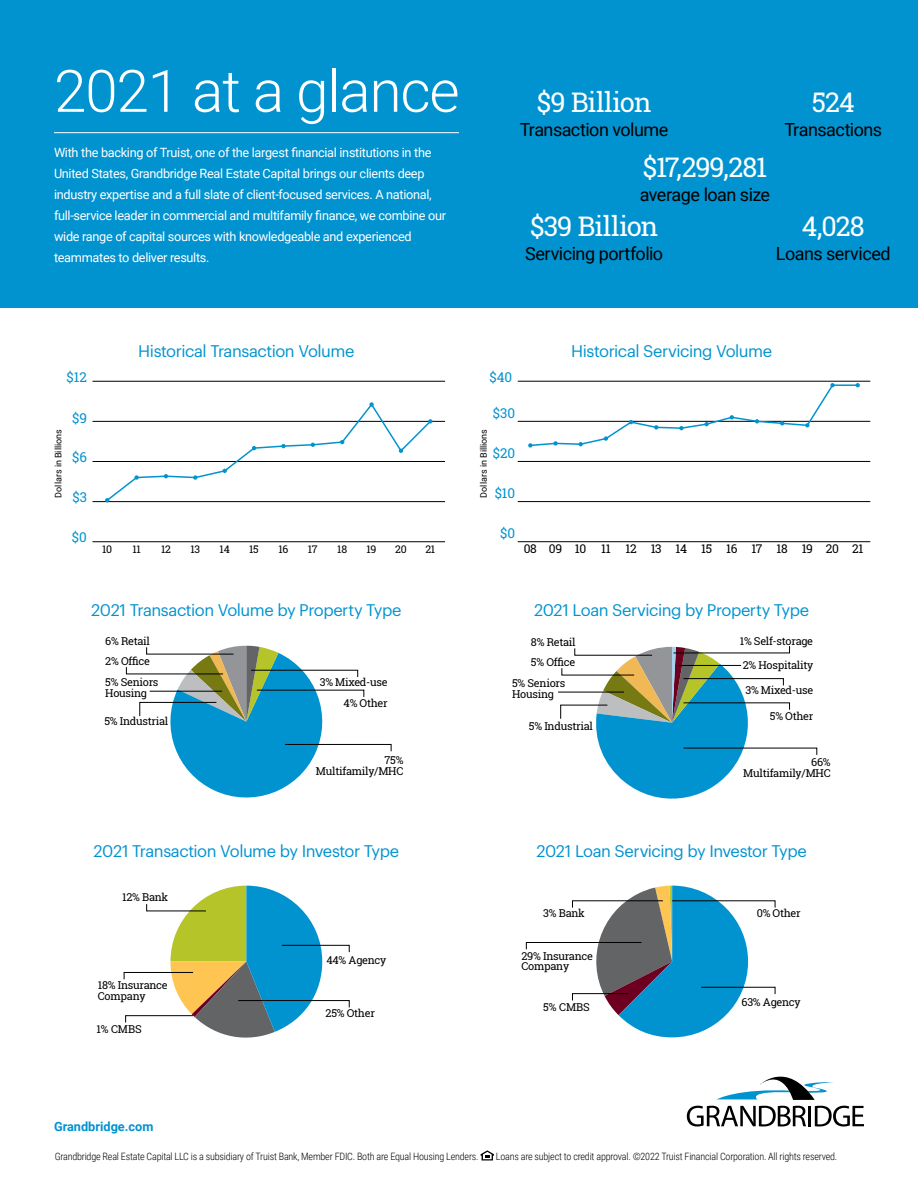
<style>
.page{position:relative;width:918px;height:1188px;background:#fff}
.page>*{position:absolute;margin:0;border:0;box-sizing:border-box;transform-origin:0 0}
.t1{font:300 58.5px "Roboto";letter-spacing:-.02em;color:#fff}
.t2{font:27px "Roboto Slab";letter-spacing:-.04em;color:#fff}
.t3{font:18px "Roboto";letter-spacing:-.03em;color:#000}
.t4{font:16.5px "Graphik";letter-spacing:-.03em;color:#0093d0}
.t5{font:13.5px "Roboto Slab";color:#0093d0}
.t6{font:12.75px/21px "Roboto";letter-spacing:-.025em;color:#fff}
.t7{font:700 12.75px "Roboto";color:#0093d0}
.t8{font:12px "Roboto Slab";letter-spacing:-.03em;color:#000}
.t9{font:10.95px/10.9px "Roboto Slab";letter-spacing:-.025em;color:#000}
.t10{font:10.5px "Roboto Slab";letter-spacing:-.03em;color:#000}
.t11{font:300 10.2px "Roboto Condensed";letter-spacing:-.02em;color:#000}
.t12{font:9px "Roboto";color:#000}
</style>
<div class="page">
<div style="left:0;top:0;width:918px;height:308px;background:#0093d0"></div>
<svg style="left:717px;top:1077px;width:117px;height:23px"></svg>
<svg style="left:687px;top:1106px;width:119px;height:21px"></svg>
<svg style="left:815px;top:1106px;width:49px;height:21px"></svg>
<hr style="left:808px;top:1106px;width:3px;height:20px;background:#000">
<hr style="left:54px;top:132px;width:405px;height:1px;background:#fff">
<svg style="left:558px;top:646px;width:259px;height:153px"></svg>
<svg style="left:126px;top:646px;width:265px;height:152px"></svg>
<svg style="left:526px;top:886px;width:249px;height:151px"></svg>
<svg style="left:124px;top:886px;width:226px;height:151px"></svg>
<hr style="left:93px;top:541px;width:352px;height:1px;background:#000">
<hr style="left:93px;top:501px;width:352px;height:1px;background:#000">
<hr style="left:93px;top:461px;width:352px;height:1px;background:#000">
<hr style="left:93px;top:421px;width:352px;height:1px;background:#000">
<hr style="left:93px;top:381px;width:352px;height:1px;background:#000">
<svg style="left:105px;top:402px;width:328px;height:100px"></svg>
<hr style="left:518px;top:541px;width:352px;height:1px;background:#000">
<hr style="left:518px;top:501px;width:352px;height:1px;background:#000">
<hr style="left:518px;top:461px;width:352px;height:1px;background:#000">
<hr style="left:518px;top:421px;width:352px;height:1px;background:#000">
<hr style="left:518px;top:381px;width:352px;height:1px;background:#000">
<hr style="left:833px;top:384px;width:25px;height:2px;background:#0093d0">
<svg style="left:528px;top:383px;width:307px;height:65px"></svg>
<svg style="left:856px;top:383px;width:4px;height:4px"></svg>
<svg style="left:481px;top:1150px;width:13px;height:10px"></svg>
<h1 class="t1" style="left:54px;top:50px;width:407px">2021 at a glance</h1>
<p class="t6" style="left:54px;top:142px;width:394px">With the backing of Truist, one of the largest financial institutions in the United States, Grandbridge Real Estate Capital brings our clients deep industry expertise and a full slate of client-focused services. A national, full-service leader in commercial and multifamily finance, we combine our wide range of capital sources with knowledgeable and experienced teammates to deliver results.</p>
<h2 class="t2" style="left:537px;top:83px;width:116px">$9 Billion</h2>
<h3 class="t3" style="left:520px;top:117px;width:150px">Transaction volume</h3>
<h2 class="t2" style="left:643px;top:148px;width:126px">$17,299,281</h2>
<h3 class="t3" style="left:640px;top:182px;width:132px">average loan size</h3>
<h2 class="t2" style="left:530px;top:208px;width:130px">$39 Billion</h2>
<h3 class="t3" style="left:525px;top:241px;width:140px">Servicing portfolio</h3>
<h2 class="t2" style="left:812px;top:84px;width:45px">524</h2>
<h3 class="t3" style="left:784px;top:117px;width:99px">Transactions</h3>
<h2 class="t2" style="left:802px;top:208px;width:65px">4,028</h2>
<h3 class="t3" style="left:776px;top:241px;width:116px">Loans serviced</h3>
<p class="t4" style="left:138px;top:339px;width:218px">Historical Transaction Volume</p>
<p class="t4" style="left:571px;top:339px;width:202px">Historical Servicing Volume</p>
<p class="t5" style="left:67px;top:368px;width:22px">$12</p>
<p class="t5" style="left:489px;top:368px;width:24px">$40</p>
<p class="t5" style="left:72px;top:408px;width:16px">$9</p>
<p class="t5" style="left:493px;top:404px;width:24px">$30</p>
<p class="t12" style="left:52px;top:498px;width:70px;rotate:-90deg">Dollars in Billions</p>
<p class="t5" style="left:72px;top:447px;width:16px">$6</p>
<p class="t5" style="left:72px;top:488px;width:16px">$3</p>
<p class="t12" style="left:477px;top:498px;width:70px;rotate:-90deg">Dollars in Billions</p>
<p class="t5" style="left:493px;top:444px;width:24px">$20</p>
<p class="t5" style="left:495px;top:484px;width:22px">$10</p>
<p class="t5" style="left:72px;top:528px;width:17px">$0</p>
<p class="t10" style="left:102px;top:542px;width:11px">10</p>
<p class="t10" style="left:132px;top:542px;width:10px">11</p>
<p class="t10" style="left:161px;top:542px;width:11px">12</p>
<p class="t10" style="left:190px;top:542px;width:11px">13</p>
<p class="t10" style="left:220px;top:542px;width:12px">14</p>
<p class="t10" style="left:249px;top:542px;width:11px">15</p>
<p class="t10" style="left:279px;top:542px;width:11px">16</p>
<p class="t10" style="left:308px;top:542px;width:11px">17</p>
<p class="t10" style="left:337px;top:542px;width:11px">18</p>
<p class="t10" style="left:367px;top:542px;width:11px">19</p>
<p class="t10" style="left:395px;top:542px;width:13px">20</p>
<p class="t10" style="left:425px;top:542px;width:11px">21</p>
<p class="t5" style="left:500px;top:524px;width:17px">$0</p>
<p class="t8" style="left:524px;top:540px;width:341px">08 09 10 11 12 13 14 15 16 17 18 19 20 21</p>
<p class="t4" style="left:91px;top:598px;width:312px">2021 Transaction Volume by Property Type</p>
<p class="t4" style="left:534px;top:598px;width:277px">2021 Loan Servicing by Property Type</p>
<p class="t9" style="left:105px;top:631px;width:46px;line-height:19.8px">6% Retail<br>2% Office</p>
<p class="t9" style="left:105px;top:676px;width:55px">5% Seniors<br>Housing</p>
<p class="t9" style="left:104px;top:716px;width:65px">5% Industrial</p>
<p class="t9" style="left:320px;top:671px;width:69px;line-height:21.1px;text-align:right">3% Mixed-use<br>4% Other</p>
<p class="t9" style="left:316px;top:754px;width:89px;text-align:right">75%<br>Multifamily/MHC</p>
<p class="t9" style="left:531px;top:632px;width:46px;line-height:19.8px">8% Retail<br>5% Office</p>
<p class="t9" style="left:512px;top:677px;width:55px">5% Seniors<br>Housing</p>
<p class="t9" style="left:529px;top:720px;width:65px">5% Industrial</p>
<p class="t9" style="left:740px;top:630px;width:75px;line-height:23.4px">1% Self-storage<br>2% Hospitality</p>
<p class="t9" style="left:746px;top:685px;width:69px">3% Mixed-use</p>
<p class="t9" style="left:770px;top:710px;width:45px">5% Other</p>
<p class="t9" style="left:743px;top:757px;width:89px;text-align:right">66%<br>Multifamily/MHC</p>
<p class="t4" style="left:94px;top:839px;width:307px">2021 Transaction Volume by Investor Type</p>
<p class="t4" style="left:536px;top:839px;width:272px">2021 Loan Servicing by Investor Type</p>
<p class="t9" style="left:122px;top:892px;width:48px">12% Bank</p>
<p class="t9" style="left:98px;top:980px;width:71px">18% Insurance<br>Company</p>
<p class="t9" style="left:96px;top:1023px;width:47px">1% CMBS</p>
<p class="t7" style="left:54px;top:1118px;width:101px">Grandbridge.com</p>
<p class="t9" style="left:326px;top:954px;width:61px">44% Agency</p>
<p class="t9" style="left:326px;top:1007px;width:51px">25% Other</p>
<p class="t9" style="left:543px;top:908px;width:43px">3% Bank</p>
<p class="t9" style="left:757px;top:908px;width:45px">0% Other</p>
<p class="t9" style="left:522px;top:950px;width:73px">29% Insurance<br>Company</p>
<p class="t9" style="left:543px;top:1001px;width:48px">5% CMBS</p>
<p class="t9" style="left:742px;top:996px;width:61px">63% Agency</p>
<p class="t11" style="left:55px;top:1150px;width:425px">Grandbridge Real Estate Capital LLC is a subsidiary of Truist Bank, Member FDIC. Both are Equal Housing Lenders.</p>
<p class="t11" style="left:496px;top:1150px;width:343px">Loans are subject to credit approval. ©2022 Truist Financial Corporation. All rights reserved.</p>
</div>
